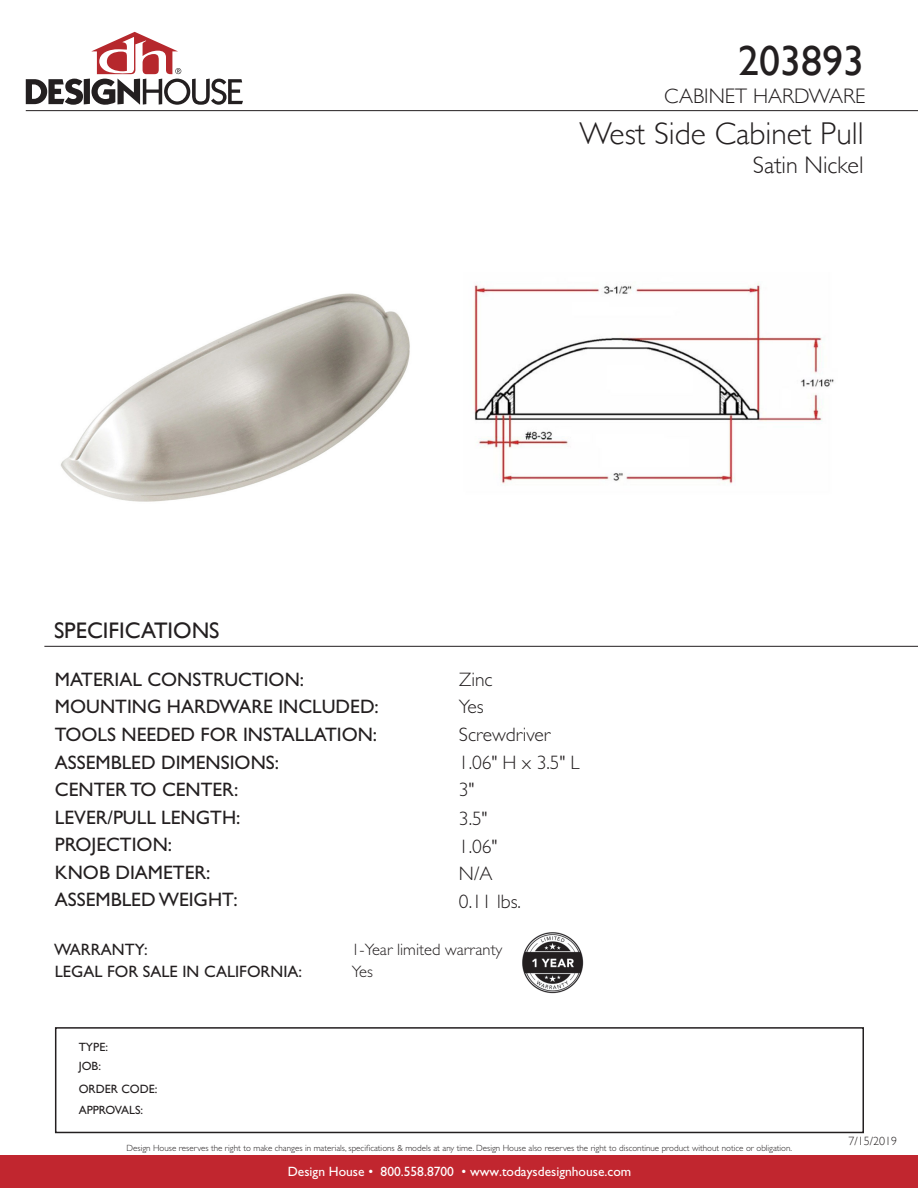
<style>
.page{position:relative;width:918px;height:1188px;background:#fff}
.page>*{position:absolute;margin:0;border:0;box-sizing:border-box;transform-origin:0 0}
.t1{font:42px "Gill Sans";color:#231f20}
.t2{font:300 31.5px "Gill Sans";color:#231f20}
.t3{font:300 24px "Gill Sans";color:#231f20}
.t4{font:22.5px "Gill Sans";color:#231f20}
.t5{font:300 21px "Gill Sans";color:#231f20}
.t6{font:19.5px "Gill Sans Std";color:#231f20}
.t7{font:300 19.5px "Gill Sans Std";color:#231f20}
.t8{font:16.5px "Gill Sans Std";color:#231f20}
.t9{font:300 16.5px "Gill Sans Std";color:#231f20}
.t10{font:13.5px "Gill Sans Std";color:#fff}
.t11{font:12px "Gill Sans Std";color:#231f20}
.t12{font:12px "Gill Sans";color:#231f20}
.t13{font:300 12px "Gill Sans";color:#231f20}
.t14{font:300 9px "Gill Sans Std";color:#231f20}
</style>
<div class="page">
<div style="left:0;top:1156px;width:918px;height:32px;background:#c1262f"></div>
<svg style="left:26px;top:32px;width:217px;height:73px"></svg>
<img style="left:474px;top:283px;width:360px;height:201px">
<img style="left:522px;top:932px;width:61px;height:62px">
<div style="left:55px;top:1027px;width:809px;height:106px;border:2px solid #231f20"></div>
<hr style="left:26px;top:110px;width:892px;height:1px;background:#231f20">
<hr style="left:44px;top:646px;width:874px;height:1px;background:#231f20">
<img style="left:60px;top:293px;width:350px;height:209px">
<p class="t1" style="left:738px;top:36px;width:127px">203893</p>
<p class="t5" style="left:664px;top:79px;width:203px">CABINET HARDWARE</p>
<p class="t2" style="left:579px;top:108px;width:286px">West Side Cabinet Pull</p>
<p class="t3" style="left:753px;top:147px;width:112px">Satin Nickel</p>
<p class="t4" style="left:54px;top:617px;width:167px">SPECIFICATIONS</p>
<p class="t6" style="left:55px;top:668px;width:251px">MATERIAL CONSTRUCTION:</p>
<p class="t7" style="left:459px;top:668px;width:35px">Zinc</p>
<p class="t6" style="left:55px;top:696px;width:325px">MOUNTING HARDWARE INCLUDED:</p>
<p class="t7" style="left:459px;top:696px;width:26px">Yes</p>
<p class="t6" style="left:55px;top:724px;width:324px">TOOLS NEEDED FOR INSTALLATION:</p>
<p class="t7" style="left:459px;top:724px;width:93px">Screwdriver</p>
<p class="t6" style="left:55px;top:751px;width:226px">ASSEMBLED DIMENSIONS:</p>
<p class="t7" style="left:459px;top:751px;width:122px">1.06" H x 3.5" L</p>
<p class="t6" style="left:55px;top:779px;width:185px">CENTER TO CENTER:</p>
<p class="t7" style="left:459px;top:779px;width:17px">3"</p>
<p class="t6" style="left:55px;top:806px;width:187px">LEVER/PULL LENGTH:</p>
<p class="t7" style="left:459px;top:808px;width:30px">3.5"</p>
<p class="t6" style="left:55px;top:834px;width:119px">PROJECTION:</p>
<p class="t7" style="left:459px;top:835px;width:40px">1.06"</p>
<p class="t6" style="left:55px;top:861px;width:157px">KNOB DIAMETER:</p>
<p class="t7" style="left:459px;top:863px;width:35px">N/A</p>
<p class="t6" style="left:55px;top:888px;width:184px">ASSEMBLED WEIGHT:</p>
<p class="t7" style="left:459px;top:890px;width:64px">0.11 lbs.</p>
<p class="t8" style="left:54px;top:940px;width:95px">WARRANTY:</p>
<p class="t8" style="left:55px;top:962px;width:249px">LEGAL FOR SALE IN CALIFORNIA:</p>
<p class="t11" style="left:79px;top:1040px;width:31px">TYPE:</p>
<p class="t11" style="left:79px;top:1059px;width:24px">JOB:</p>
<p class="t12" style="left:79px;top:1082px;width:80px">ORDER CODE:</p>
<p class="t11" style="left:79px;top:1103px;width:66px">APPROVALS:</p>
<p class="t9" style="left:351px;top:940px;width:153px">1-Year limited warranty</p>
<p class="t9" style="left:352px;top:962px;width:23px">Yes</p>
<p class="t14" style="left:127px;top:1143px;width:667px">Design House reserves the right to make changes in materials, specifications &amp; models at any time. Design House also reserves the right to discontinue product without notice or obligation.</p>
<p class="t10" style="left:288px;top:1164px;width:345px">Design House • 800.558.8700 • www.todaysdesignhouse.com</p>
<p class="t13" style="left:849px;top:1132px;width:50px">7/15/2019</p>
</div>
